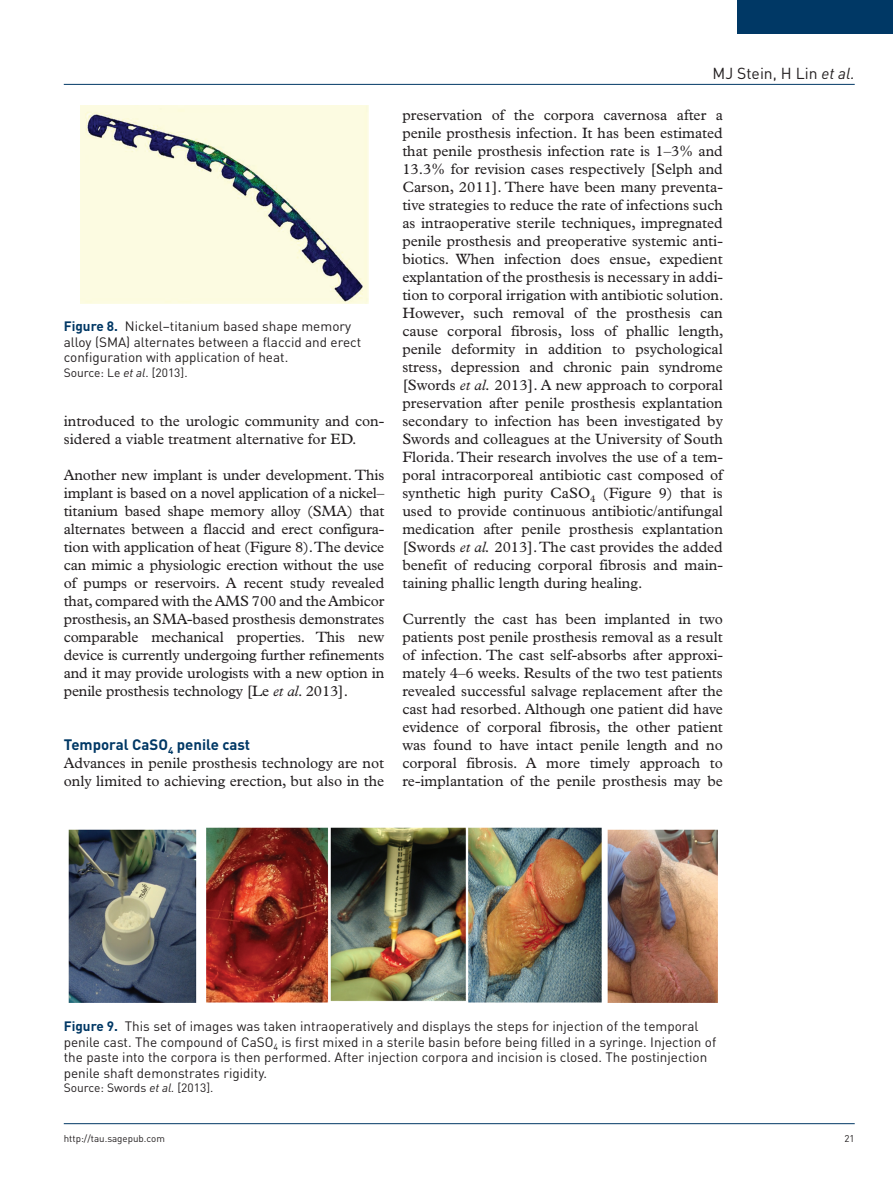
<style>
.page{position:relative;width:893px;height:1191px;background:#fff}
.page>*{position:absolute;margin:0;border:0;box-sizing:border-box;transform-origin:0 0}
.t1{font:15.75px "DIN";color:#231f20}
.t2{font:15px/18px "Plantin Std";color:#231f20;text-align:justify}
.t3{font:700 15px "DIN";color:#003865}
.t4{font:13.5px/15.8px "DIN";color:#231f20}
.t5{font:12px "DIN";color:#231f20}
.t6{font:9.75px "DIN";color:#231f20}
.s1{font-weight:700;color:#003865}
.s2{font-style:italic}
</style>
<div class="page">
<hr style="left:64px;top:84px;width:791px;height:1px;background:#003865">
<hr style="left:64px;top:1123px;width:791px;height:1px;background:#003865">
<div style="left:738px;top:0;width:155px;height:34px;background:#003865"></div>
<img style="left:80px;top:106px;width:288px;height:197px">
<img style="left:68px;top:827px;width:650px;height:176px">
<p class="t4" style="left:64px;top:318px;width:299px"><span class="s1">Figure 8.</span> Nickel–titanium based shape memory alloy (SMA) alternates between a flaccid and erect configuration with application of heat.</p>
<p class="t5" style="left:64px;top:365px;width:125px">Source: Le <span class="s2">et al</span>. [2013].</p>
<p class="t2" style="left:64px;top:412px;width:322px">introduced to the urologic community and con&shy;sidered a viable treatment alternative for ED.</p>
<p class="t2" style="left:64px;top:466px;width:322px">Another new implant is under development. This implant is based on a novel application of a nickel– titanium based shape memory alloy (SMA) that alternates between a flaccid and erect configura&shy;tion with application of heat (Figure 8). The device can mimic a physiologic erection without the use of pumps or reservoirs. A recent study revealed that, compared with the AMS 700 and the Ambicor prosthesis, an SMA-based prosthesis demonstrates comparable mechanical properties. This new device is currently undergoing further refinements and it may provide urologists with a new option in penile prosthesis technology [Le <span class="s2">et al</span>. 2013].</p>
<p class="t3" style="left:64px;top:735px;width:188px">Temporal CaSO<sub>4</sub> penile cast</p>
<p class="t2" style="left:64px;top:754px;width:322px">Advances in penile prosthesis technology are not only limited to achieving erection, but also in the</p>
<p class="t1" style="left:712px;top:63px;width:144px">MJ Stein, H Lin <span class="s2">et al.</span></p>
<p class="t2" style="left:402px;top:106px;width:323px">preservation of the corpora cavernosa after a penile prosthesis infection. It has been estimated that penile prosthesis infection rate is 1–3% and 13.3% for revision cases respectively [Selph and Carson, 2011]. There have been many preventa&shy;tive strategies to reduce the rate of infections such as intraoperative sterile techniques, impregnated penile prosthesis and preoperative systemic anti&shy;biotics. When infection does ensue, expedient explantation of the prosthesis is necessary in addi&shy;tion to corporal irrigation with antibiotic solution.<br>However, such removal of the prosthesis can cause corporal fibrosis, loss of phallic length, penile deformity in addition to psychological stress, depression and chronic pain syndrome [Swords <span class="s2">et al.</span> 2013]. A new approach to corporal preservation after penile prosthesis explantation secondary to infection has been investigated by Swords and colleagues at the University of South Florida. Their research involves the use of a tem&shy;poral intracorporeal antibiotic cast composed of synthetic high purity CaSO<sub>4</sub> (Figure 9) that is used to provide continuous antibiotic/antifungal medication after penile prosthesis explantation [Swords <span class="s2">et al.</span> 2013]. The cast provides the added benefit of reducing corporal fibrosis and main&shy;taining phallic length during healing.</p>
<p class="t2" style="left:402px;top:610px;width:322px">Currently the cast has been implanted in two patients post penile prosthesis removal as a result of infection. The cast self-absorbs after approxi&shy;mately 4–6 weeks. Results of the two test patients revealed successful salvage replacement after the cast had resorbed. Although one patient did have evidence of corporal fibrosis, the other patient was found to have intact penile length and no corporal fibrosis. A more timely approach to re-implantation of the penile prosthesis may be</p>
<p class="t4" style="left:64px;top:1017px;width:654px"><span class="s1">Figure 9.</span> This set of images was taken intraoperatively and displays the steps for injection of the temporal penile cast. The compound of CaSO<sub>4</sub> is first mixed in a sterile basin before being filled in a syringe. Injection of the paste into the corpora is then performed. After injection corpora and incision is closed. The postinjection penile shaft demonstrates rigidity.</p>
<p class="t5" style="left:64px;top:1080px;width:151px">Source: Swords <span class="s2">et al.</span> [2013].</p>
<p class="t6" style="left:64px;top:1132px;width:103px">http://tau.sagepub.com</p>
<p class="t6" style="left:844px;top:1132px;width:12px">21</p>
</div>
